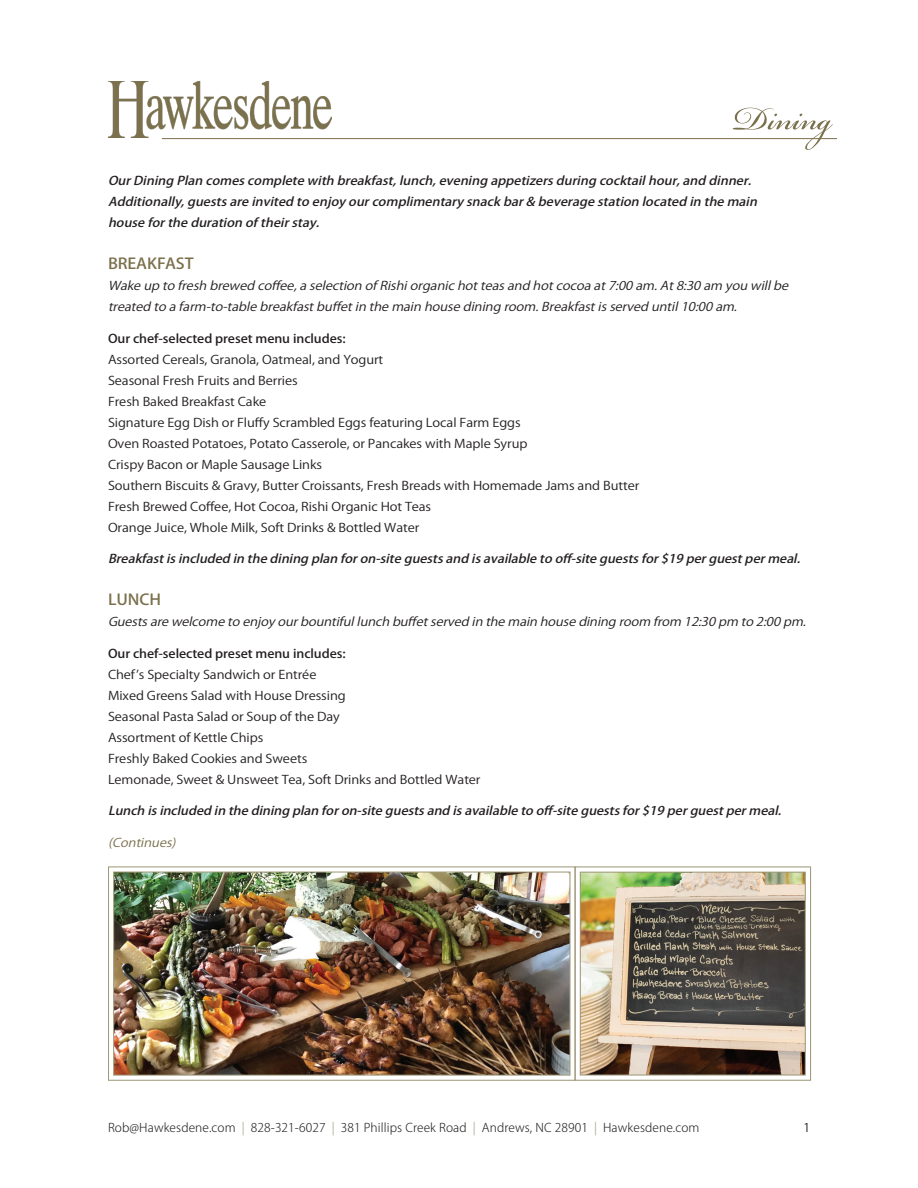
<style>
.page{position:relative;width:918px;height:1188px;background:#fff}
.page>*{position:absolute;margin:0;border:0;box-sizing:border-box;transform-origin:0 0}
.Subheads{font:italic 51px "Bickham Script Pro";color:#7b704c}
.t1{font:500 15px "Koz Go Pr 6 N";letter-spacing:-.005em;color:#7b704c;scale:1.1 1}
.t2{font:12px "Koz Go Pr 6 N";letter-spacing:-.005em;color:#231f20;scale:1.1 1}
.t3{font:italic 500 12px/21px "Koz Go Pr 6 N";color:#231f20;scale:1.1 1}
.t4{font:italic 12px/21px "Koz Go Pr 6 N";color:#231f20;scale:1.1 1}
.t5{font:300 12px "Koz Go Pro";letter-spacing:.01em;color:#231f20}
.t6{font:500 12px "Koz Go Pr 6 N";letter-spacing:-.005em;color:#231f20;scale:1.1 1}
.t7{font:italic 12px "Koz Go Pr 6 N";color:#7b704c;scale:1.1 1}
.t8{font:12px "Koz Go Pro";color:#231f20}
.s1{color:#9f997b}
</style>
<div class="page">
<svg style="left:108px;top:866px;width:466px;height:215px"></svg>
<img style="left:113px;top:871px;width:458px;height:205px">
<svg style="left:574px;top:866px;width:238px;height:215px"></svg>
<img style="left:579px;top:871px;width:227px;height:205px">
<img style="left:108px;top:81px;width:223px;height:57px">
<hr style="left:162px;top:138px;width:675px;height:1px;background:#7b704c">
<p class="Subheads" style="left:735px;top:82px;width:131px">Dining</p>
<p class="t3" style="left:108px;top:170px;width:596px">OurDiningPlancomescompletewithbreakfast,lunch,eveningappetizersduringcocktailhour,anddinner.<br>Additionally,guestsareinvitedtoenjoyourcomplimentarysnackbar&amp; beveragestationlocatedinthemain houseforthedurationoftheirstay.</p>
<p class="t1" style="left:108px;top:255px;width:79px">BREAKFAST</p>
<p class="t4" style="left:108px;top:275px;width:624px">Wakeuptofreshbrewedcoffee,aselectionofRishiorganichotteasandhotcocoaat7:00am.At8:30am youwillbe treatedtoafarm-to-tablebreakfastbuffetinthemainhousediningroom.Breakfastisserveduntil10:00am.</p>
<p class="t6" style="left:108px;top:331px;width:218px">Our chef-selected preset menu includes:</p>
<p class="t2" style="left:108px;top:352px;width:252px">Assorted Cereals, Granola, Oatmeal, and Yogurt</p>
<p class="t2" style="left:108px;top:373px;width:174px">Seasonal Fresh Fruits and Berries</p>
<p class="t2" style="left:108px;top:394px;width:145px">Fresh Baked Breakfast Cake</p>
<p class="t2" style="left:108px;top:415px;width:377px">Signature Egg Dish or Fluffy Scrambled Eggs featuring Local Farm Eggs</p>
<p class="t2" style="left:108px;top:436px;width:383px">Oven Roasted Potatoes, Potato Casserole, or Pancakes with Maple Syrup</p>
<p class="t2" style="left:108px;top:457px;width:196px">Crispy Bacon or Maple Sausage Links</p>
<p class="t2" style="left:108px;top:478px;width:484px">Southern Biscuits &amp; Gravy, Butter Croissants, Fresh Breads with Homemade Jams and Butter</p>
<p class="t2" style="left:108px;top:499px;width:295px">Fresh Brewed Coffee, Hot Cocoa, Rishi Organic Hot Teas</p>
<p class="t2" style="left:108px;top:520px;width:285px">Orange Juice, Whole Milk, Soft Drinks &amp; Bottled Water</p>
<p class="t3" style="left:108px;top:548px;width:635px">Breakfastisincludedinthediningplanforon-siteguestsandisavailabletooff-siteguestsfor$19perguestpermeal.</p>
<p class="t1" style="left:108px;top:591px;width:50px">LUNCH</p>
<p class="t4" style="left:108px;top:611px;width:640px">Guestsarewelcometoenjoyourbountifullunchbuffetservedinthemainhousediningroom from 12:30pm to2:00pm.</p>
<p class="t6" style="left:108px;top:646px;width:218px">Our chef-selected preset menu includes:</p>
<p class="t2" style="left:108px;top:667px;width:191px">Chef’s Specialty Sandwich or Entrée</p>
<p class="t2" style="left:108px;top:688px;width:218px">Mixed Greens Salad with House Dressing</p>
<p class="t2" style="left:108px;top:709px;width:212px">Seasonal Pasta Salad or Soup of the Day</p>
<p class="t2" style="left:108px;top:730px;width:143px">Assortment of Kettle Chips</p>
<p class="t2" style="left:108px;top:751px;width:183px">Freshly Baked Cookies and Sweets</p>
<p class="t2" style="left:108px;top:772px;width:340px">Lemonade, Sweet &amp; Unsweet Tea, Soft Drinks and Bottled Water</p>
<p class="t3" style="left:108px;top:800px;width:618px">Lunchisincludedinthediningplanforon-siteguestsandisavailabletooff-siteguestsfor$19perguestpermeal.</p>
<p class="t7" style="left:108px;top:835px;width:67px">(Continues)</p>
<p class="t5" style="left:108px;top:1119px;width:593px">Rob@Hawkesdene.com <span class="s1">|</span> 828-321-6027 <span class="s1">|</span> 381 Phillips Creek Road <span class="s1">|</span> Andrews, NC 28901 <span class="s1">|</span> Hawkesdene.com</p>
<p class="t8" style="left:803px;top:1120px;width:8px">1</p>
</div>
